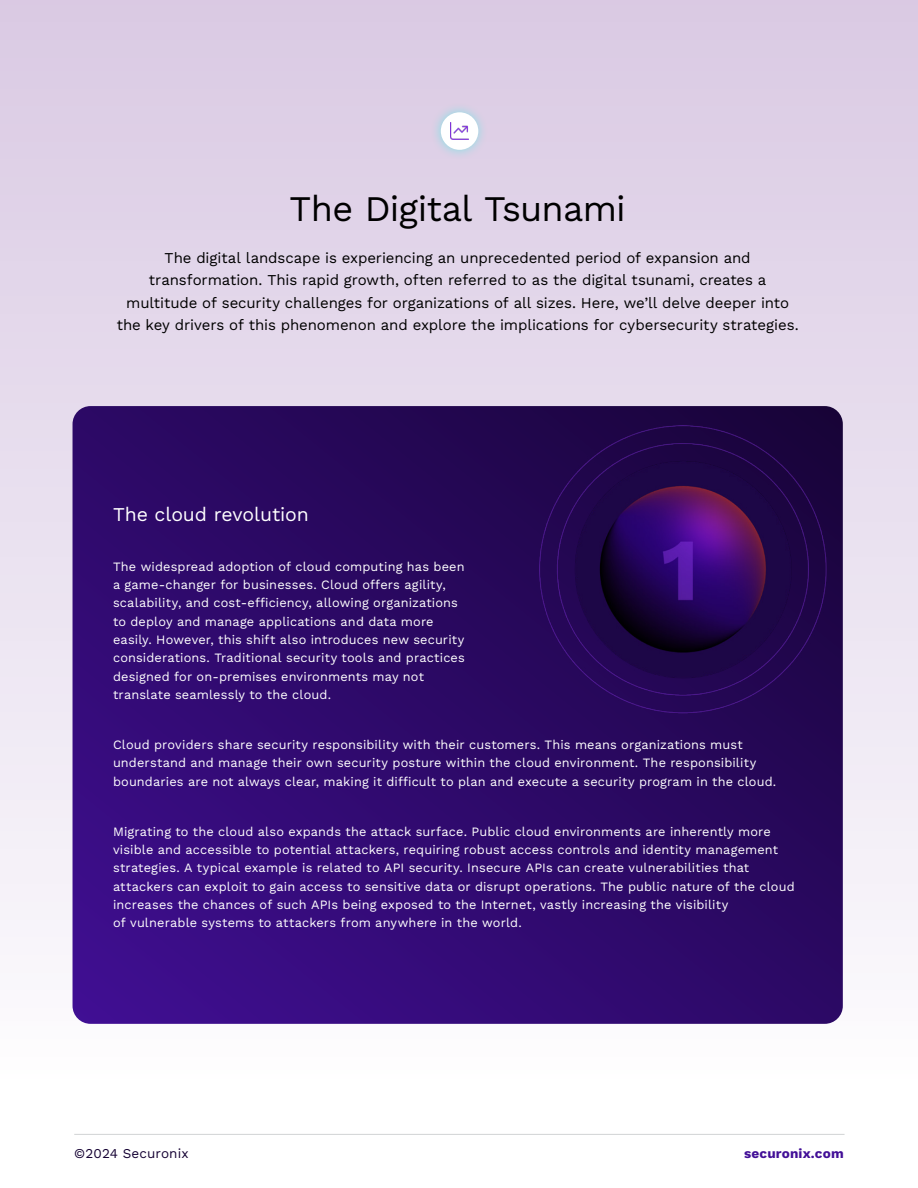
<style>
.page{position:relative;width:918px;height:1188px;background:#fff}
.page>*{position:absolute;margin:0;border:0;box-sizing:border-box;transform-origin:0 0}
.Intro{font:36px "Work Sans";letter-spacing:-.02em;color:#000}
.Body_Under_Header{font:19.5px "Work Sans";letter-spacing:-.005em;color:#fff}
.Intro-2{font:15px/22.5px "Work Sans";letter-spacing:-.005em;color:#000;text-align:center}
.t1{font:13.5px "Work Sans";letter-spacing:.01em;color:#160334}
.t2{font:700 13.5px "Work Sans";letter-spacing:.01em;color:#420f97}
.Body_Under_Header-2{font:12.75px/18.3px "Work Sans";letter-spacing:.01em;color:#fff}
</style>
<div class="page">
<div style="left:0;top:0;width:918px;height:1114px;background:linear-gradient(to bottom,#d9c9e3,#fcfcfe)"></div>
<svg style="left:73px;top:406px;width:770px;height:618px;background:#2e096a"></svg>
<div style="left:431px;top:102px;width:57px;height:58px;background:#6ee5e3;opacity:.75"></div>
<div style="left:441px;top:112px;width:37px;height:38px;background:#fff;border-radius:50%"></div>
<img style="left:450px;top:123px;width:19px;height:16px">
<hr style="left:74px;top:1134px;width:771px;height:1px;background:#d1d3d4">
<img style="left:539px;top:426px;width:290px;height:289px">
<p class="Intro" style="left:290px;top:181px;width:338px">The Digital Tsunami</p>
<p class="Intro-2" style="left:117px;top:246px;width:683px">The digital landscape is experiencing an unprecedented period of expansion and transformation. This rapid growth, often referred to as the digital tsunami, creates a multitude of security challenges for organizations of all sizes. Here, we’ll delve deeper into the key drivers of this phenomenon and explore the implications for cybersecurity strategies.</p>
<p class="Body_Under_Header" style="left:113px;top:499px;width:197px">The cloud revolution</p>
<p class="Body_Under_Header-2" style="left:113px;top:557px;width:353px">The widespread adoption of cloud computing has been a game-changer for businesses. Cloud offers agility, scalability, and cost-efficiency, allowing organizations to deploy and manage applications and data more easily. However, this shift also introduces new security considerations. Traditional security tools and practices designed for on-premises environments may not translate seamlessly to the cloud.</p>
<p class="Body_Under_Header-2" style="left:113px;top:735px;width:665px">Cloud providers share security responsibility with their customers. This means organizations must understand and manage their own security posture within the cloud environment. The responsibility boundaries are not always clear, making it difficult to plan and execute a security program in the cloud.</p>
<p class="Body_Under_Header-2" style="left:113px;top:822px;width:683px">Migrating to the cloud also expands the attack surface. Public cloud environments are inherently more visible and accessible to potential attackers, requiring robust access controls and identity management strategies. A typical example is related to API security. Insecure APIs can create vulnerabilities that attackers can exploit to gain access to sensitive data or disrupt operations. The public nature of the cloud increases the chances of such APIs being exposed to the Internet, vastly increasing the visibility<br>of vulnerable systems to attackers from anywhere in the world.</p>
<p class="t1" style="left:74px;top:1144px;width:116px">©2024 Securonix</p>
<p class="t2" style="left:744px;top:1146px;width:101px">securonix.com</p>
</div>
